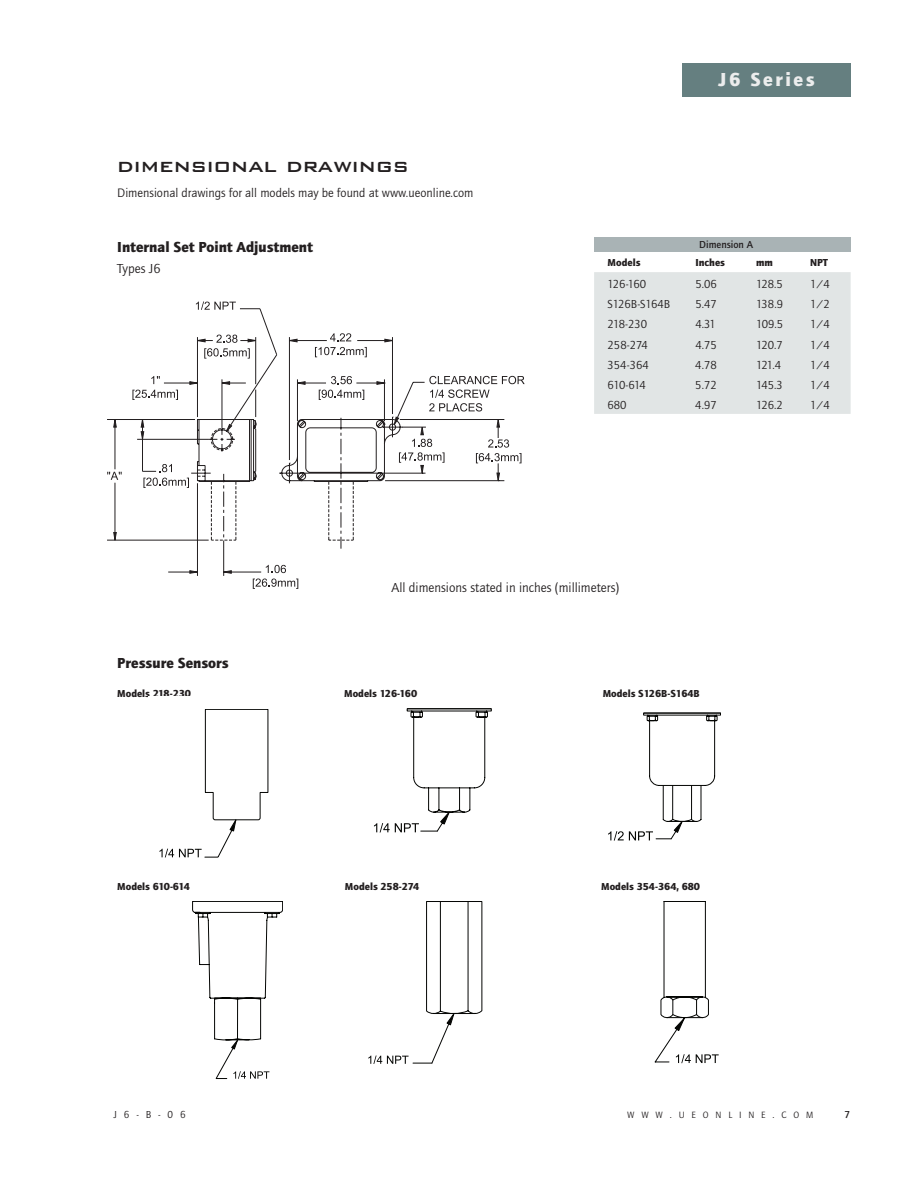
<style>
.page{position:relative;width:918px;height:1188px;background:#fff}
.page>*{position:absolute;margin:0;border:0;box-sizing:border-box;transform-origin:0 0}
.t1{font:500 24px "Bank Gothic BT";color:#231f20}
.t2{font:900 19.5px "Quay Sans ITC";letter-spacing:.13em;color:#eceded}
.t3{font:900 15px "Quay Sans ITC";color:#231f20}
.t4{font:13.5px "Quay Sans ITC";color:#231f20}
.t5{font:12.75px "Quay Sans ITC";color:#231f20}
.t6{font:12px "Quay Sans ITC";color:#231f20}
.t7{font:900 10.5px "Quay Sans ITC";color:#231f20}
.t8{font:10.5px "Quay Sans Md ITC";color:#231f20}
.t9{font:10.5px "Quay Sans ITC Book SC900";color:#231f20}
.t10{font:10.5px "Quay Sans Md ITC SC900";color:#231f20}
.t11{font:9.45px "Quay Sans ITC Book SC900";letter-spacing:.72em;color:#231f20}
.s1{font-size:10.5px}
</style>
<div class="page">
<div style="left:683px;top:63px;width:168px;height:33px;background:#657f80"></div>
<svg style="left:190px;top:334px;width:298px;height:215px"></svg>
<svg style="left:328px;top:486px;width:25px;height:55px"></svg>
<svg style="left:211px;top:540px;width:25px;height:1px"></svg>
<hr style="left:107px;top:540px;width:102px;height:1px;background:#231f20">
<hr style="left:114px;top:483px;width:1px;height:57px;background:#231f20">
<hr style="left:114px;top:420px;width:1px;height:49px;background:#231f20">
<hr style="left:107px;top:419px;width:88px;height:1px;background:#231f20">
<hr style="left:197px;top:483px;width:1px;height:93px;background:#231f20">
<hr style="left:224px;top:572px;width:37px;height:1px;background:#231f20">
<svg style="left:292px;top:381px;width:14px;height:4px"></svg>
<svg style="left:284px;top:338px;width:14px;height:5px"></svg>
<svg style="left:384px;top:338px;width:14px;height:5px"></svg>
<svg style="left:223px;top:549px;width:9px;height:27px"></svg>
<svg style="left:168px;top:570px;width:29px;height:4px"></svg>
<svg style="left:113px;top:420px;width:4px;height:8px"></svg>
<svg style="left:113px;top:531px;width:4px;height:10px"></svg>
<svg style="left:107px;top:472px;width:15px;height:8px"></svg>
<svg style="left:132px;top:301px;width:146px;height:171px"></svg>
<svg style="left:143px;top:478px;width:46px;height:10px"></svg>
<svg style="left:266px;top:565px;width:20px;height:8px"></svg>
<svg style="left:253px;top:579px;width:45px;height:10px"></svg>
<svg style="left:330px;top:333px;width:21px;height:8px"></svg>
<svg style="left:315px;top:347px;width:52px;height:10px"></svg>
<svg style="left:331px;top:376px;width:21px;height:8px"></svg>
<svg style="left:319px;top:390px;width:45px;height:10px"></svg>
<svg style="left:376px;top:376px;width:149px;height:110px"></svg>
<svg style="left:368px;top:901px;width:114px;height:163px"></svg>
<svg style="left:374px;top:708px;width:118px;height:124px"></svg>
<svg style="left:192px;top:901px;width:91px;height:178px"></svg>
<svg style="left:655px;top:901px;width:64px;height:162px"></svg>
<svg style="left:159px;top:709px;width:109px;height:148px"></svg>
<svg style="left:608px;top:713px;width:113px;height:128px"></svg>
<div style="left:594px;top:237px;width:257px;height:15px;background:#a9b3b5"></div>
<div style="left:594px;top:272px;width:257px;height:142px;background:#e1e5e5"></div>
<h1 class="t1" style="left:117px;top:152px;width:293px">dimensional drawings</h1>
<p class="t5" style="left:117px;top:186px;width:358px">Dimensional drawings for all models may be found at www.ueonline.com</p>
<p class="t3" style="left:117px;top:238px;width:197px">Internal Set Point Adjustment</p>
<p class="t4" style="left:117px;top:261px;width:45px">Types J6</p>
<h2 class="t2" style="left:719px;top:68px;width:97px">J6 Series</h2>
<p class="t8" style="left:699px;top:239px;width:55px">Dimension A</p>
<p class="t7" style="left:608px;top:256px;width:34px">Models</p>
<p class="t7" style="left:695px;top:256px;width:31px">Inches</p>
<p class="t7" style="left:756px;top:256px;width:18px">mm</p>
<p class="t7" style="left:810px;top:256px;width:7px">NPT</p>
<p class="t6" style="left:608px;top:277px;width:40px">126-160</p>
<p class="t6" style="left:695px;top:277px;width:23px">5.06</p>
<p class="t6" style="left:756px;top:277px;width:28px">128.5</p>
<p class="t6" style="left:810px;top:277px;width:21px">1/4</p>
<p class="t6" style="left:608px;top:298px;width:64px">S126B-S164B</p>
<p class="t6" style="left:695px;top:298px;width:23px">5.47</p>
<p class="t6" style="left:756px;top:298px;width:28px">138.9</p>
<p class="t6" style="left:810px;top:298px;width:21px">1/2</p>
<p class="t6" style="left:608px;top:318px;width:41px">218-230</p>
<p class="t6" style="left:695px;top:318px;width:22px">4.31</p>
<p class="t6" style="left:756px;top:318px;width:29px">109.5</p>
<p class="t6" style="left:810px;top:318px;width:21px">1/4</p>
<p class="t6" style="left:608px;top:338px;width:42px">258-274</p>
<p class="t6" style="left:695px;top:338px;width:23px">4.75</p>
<p class="t6" style="left:756px;top:338px;width:28px">120.7</p>
<p class="t6" style="left:810px;top:338px;width:21px">1/4</p>
<p class="t6" style="left:608px;top:358px;width:43px">354-364</p>
<p class="t6" style="left:695px;top:358px;width:23px">4.78</p>
<p class="t6" style="left:756px;top:358px;width:27px">121.4</p>
<p class="t6" style="left:810px;top:358px;width:21px">1/4</p>
<p class="t6" style="left:608px;top:379px;width:40px">610-614</p>
<p class="t6" style="left:695px;top:379px;width:23px">5.72</p>
<p class="t6" style="left:756px;top:379px;width:28px">145.3</p>
<p class="t6" style="left:810px;top:379px;width:21px">1/4</p>
<p class="t6" style="left:608px;top:399px;width:21px">680</p>
<p class="t6" style="left:695px;top:399px;width:23px">4.97</p>
<p class="t6" style="left:756px;top:399px;width:28px">126.2</p>
<p class="t6" style="left:810px;top:399px;width:21px">1/4</p>
<p class="t3" style="left:117px;top:654px;width:113px">Pressure Sensors</p>
<p class="t4" style="left:392px;top:580px;width:229px">All dimensions stated in inches (millimeters)</p>
<p class="t7" style="left:117px;top:687px;width:75px">Models 218-230</p>
<p class="t7" style="left:344px;top:687px;width:74px">Models 126-160</p>
<p class="t7" style="left:603px;top:687px;width:98px">Models S126B-S164B</p>
<p class="t7" style="left:117px;top:880px;width:74px">Models 610-614</p>
<p class="t7" style="left:345px;top:880px;width:76px">Models 258-274</p>
<p class="t7" style="left:601px;top:880px;width:100px">Models 354-364, 680</p>
<p class="t9" style="left:114px;top:1108px;width:73px">J6-B-06</p>
<p class="t11" style="left:627px;top:1109px;width:188px">WWW<span class="s1">.</span>UEONLINE<span class="s1">.</span>COM</p>
<p class="t10" style="left:844px;top:1108px;width:7px">7</p>
</div>
